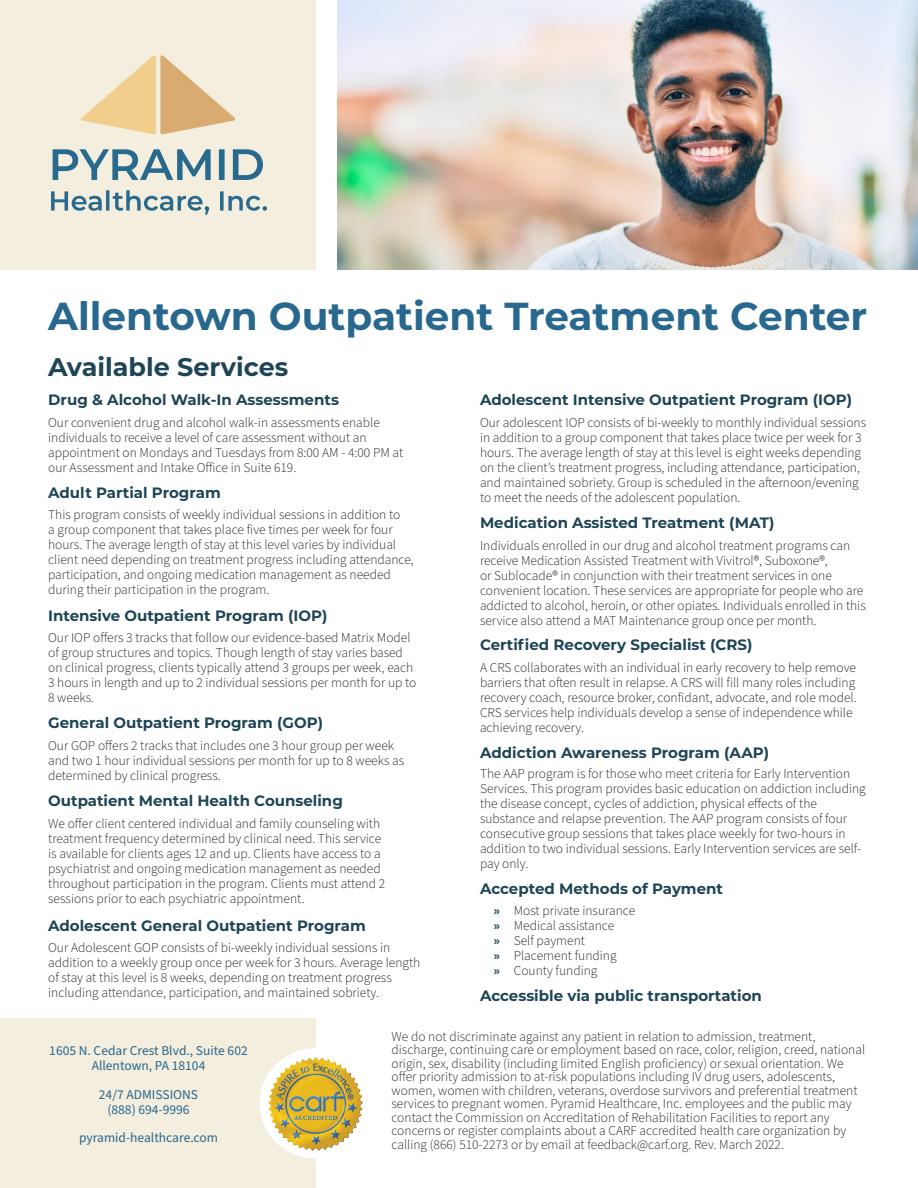
<style>
.page{position:relative;width:918px;height:1188px;background:#fff}
.page>*{position:absolute;margin:0;border:0;box-sizing:border-box;transform-origin:0 0}
.t1{font:700 39px "Montserrat";color:#28688e}
.t2{font:700 25.5px "Montserrat";color:#1e4556}
.t3{font:700 15px "Montserrat";color:#1e4556}
.t4{font:300 13.5px/15px "Source Sans Pro";color:#231f20}
.t5{font:13.5px "Source Sans Pro";color:#28688e}
.s1{font-weight:700;color:#1e4556}
</style>
<div class="page">
<div style="left:0;top:1019px;width:315px;height:169px;background:#f4eede"></div>
<div style="left:0;top:0;width:315px;height:270px;background:#f4eede"></div>
<img style="left:338px;top:0;width:580px;height:270px">
<div style="left:259px;top:1048px;width:112px;height:111px;background:#fff;border-radius:50%"></div>
<img style="left:268px;top:1057px;width:95px;height:94px">
<svg style="left:51px;top:190px;width:216px;height:25px"></svg>
<svg style="left:53px;top:149px;width:210px;height:31px"></svg>
<svg style="left:81px;top:55px;width:154px;height:80px"></svg>
<p class="t1" style="left:48px;top:288px;width:821px">Allentown Outpatient Treatment Center</p>
<p class="t2" style="left:48px;top:348px;width:242px">Available Services</p>
<p class="t3" style="left:48px;top:389px;width:292px">Drug &amp; Alcohol Walk-In Assessments</p>
<p class="t4" style="left:48px;top:416px;width:357px">Our convenient drug and alcohol walk-in assessments enable individuals to receive a level of care assessment without an appointment on Mondays and Tuesdays from 8:00 AM - 4:00 PM at our Assessment and Intake Office in Suite 619.</p>
<p class="t3" style="left:48px;top:482px;width:174px">Adult Partial Program</p>
<p class="t4" style="left:48px;top:508px;width:367px">This program consists of weekly individual sessions in addition to<br>a group component that takes place five times per week for four hours. The average length of stay at this level varies by individual client need depending on treatment progress including attendance, participation, and ongoing medication management as needed during their participation in the program.</p>
<p class="t3" style="left:48px;top:605px;width:281px">Intensive Outpatient Program (IOP)</p>
<p class="t4" style="left:48px;top:631px;width:370px">Our IOP offers 3 tracks that follow our evidence-based Matrix Model of group structures and topics. Though length of stay varies based on clinical progress, clients typically attend 3 groups per week, each 3 hours in length and up to 2 individual sessions per month for up to 8 weeks.</p>
<p class="t3" style="left:48px;top:712px;width:276px">General Outpatient Program (GOP)</p>
<p class="t4" style="left:48px;top:738px;width:358px">Our GOP offers 2 tracks that includes one 3 hour group per week and two 1 hour individual sessions per month for up to 8 weeks as determined by clinical progress.</p>
<p class="t3" style="left:48px;top:790px;width:296px">Outpatient Mental Health Counseling</p>
<p class="t4" style="left:48px;top:816px;width:339px">We offer client centered individual and family counseling with treatment frequency determined by clinical need. This service is available for clients ages 12 and up. Clients have access to a psychiatrist and ongoing medication management as needed throughout participation in the program. Clients must attend 2 sessions prior to each psychiatric appointment.</p>
<p class="t3" style="left:48px;top:914px;width:319px">Adolescent General Outpatient Program</p>
<p class="t4" style="left:48px;top:941px;width:374px">Our Adolescent GOP consists of bi-weekly individual sessions in addition to a weekly group once per week for 3 hours. Average length of stay at this level is 8 weeks, depending on treatment progress including attendance, participation, and maintained sobriety.</p>
<p class="t3" style="left:480px;top:389px;width:374px">Adolescent Intensive Outpatient Program (IOP)</p>
<p class="t4" style="left:480px;top:415px;width:388px">Our adolescent IOP consists of bi-weekly to monthly individual sessions in addition to a group component that takes place twice per week for 3 hours. The average length of stay at this level is eight weeks depending on the client’s treatment progress, including attendance, participation, and maintained sobriety. Group is scheduled in the afternoon/evening to meet the needs of the adolescent population.</p>
<p class="t3" style="left:480px;top:512px;width:296px">Medication Assisted Treatment (MAT)</p>
<p class="t4" style="left:480px;top:539px;width:387px">Individuals enrolled in our drug and alcohol treatment programs can receive Medication Assisted Treatment with Vivitrol®, Suboxone®,<br>or Sublocade® in conjunction with their treatment services in one convenient location. These services are appropriate for people who are addicted to alcohol, heroin, or other opiates. Individuals enrolled in this service also attend a MAT Maintenance group once per month.</p>
<p class="t3" style="left:480px;top:634px;width:274px">Certified Recovery Specialist (CRS)</p>
<p class="t4" style="left:480px;top:660px;width:378px">A CRS collaborates with an individual in early recovery to help remove barriers that often result in relapse. A CRS will fill many roles including recovery coach, resource broker, confidant, advocate, and role model.<br>CRS services help individuals develop a sense of independence while achieving recovery.</p>
<p class="t3" style="left:480px;top:742px;width:291px">Addiction Awareness Program (AAP)</p>
<p class="t4" style="left:480px;top:766px;width:387px">The AAP program is for those who meet criteria for Early Intervention Services. This program provides basic education on addiction including the disease concept, cycles of addiction, physical effects of the substance and relapse prevention. The AAP program consists of four consecutive group sessions that takes place weekly for two-hours in addition to two individual sessions. Early Intervention services are self&shy;pay only.</p>
<p class="t3" style="left:480px;top:878px;width:245px">Accepted Methods of Payment</p>
<p class="t4" style="left:494px;top:904px;width:143px"><span class="s1">»</span> Most private insurance</p>
<p class="t4" style="left:494px;top:919px;width:122px"><span class="s1">»</span> Medical assistance</p>
<p class="t4" style="left:494px;top:934px;width:93px"><span class="s1">»</span> Self payment</p>
<p class="t4" style="left:494px;top:949px;width:125px"><span class="s1">»</span> Placement funding</p>
<p class="t4" style="left:494px;top:964px;width:105px"><span class="s1">»</span> County funding</p>
<p class="t3" style="left:480px;top:985px;width:283px">Accessible via public transportation</p>
<p class="t5" style="left:49px;top:1042px;width:200px">1605 N. Cedar Crest Blvd., Suite 602</p>
<p class="t5" style="left:92px;top:1057px;width:115px">Allentown, PA 18104</p>
<p class="t5" style="left:99px;top:1085px;width:101px">24/7 ADMISSIONS</p>
<p class="t5" style="left:107px;top:1100px;width:84px">(888) 694-9996</p>
<p class="t5" style="left:79px;top:1129px;width:140px">pyramid-healthcare.com</p>
<p class="t4" style="left:392px;top:1030px;width:475px;line-height:13.5px">We do not discriminate against any patient in relation to admission, treatment, discharge, continuing care or employment based on race, color, religion, creed, national origin, sex, disability (including limited English proficiency) or sexual orientation. We offer priority admission to at-risk populations including IV drug users, adolescents, women, women with children, veterans, overdose survivors and preferential treatment services to pregnant women. Pyramid Healthcare, Inc. employees and the public may contact the Commission on Accreditation of Rehabilitation Facilities to report any concerns or register complaints about a CARF accredited health care organization by calling (866) 510-2273 or by email at feedback@carf.org. Rev. March 2022.</p>
</div>
